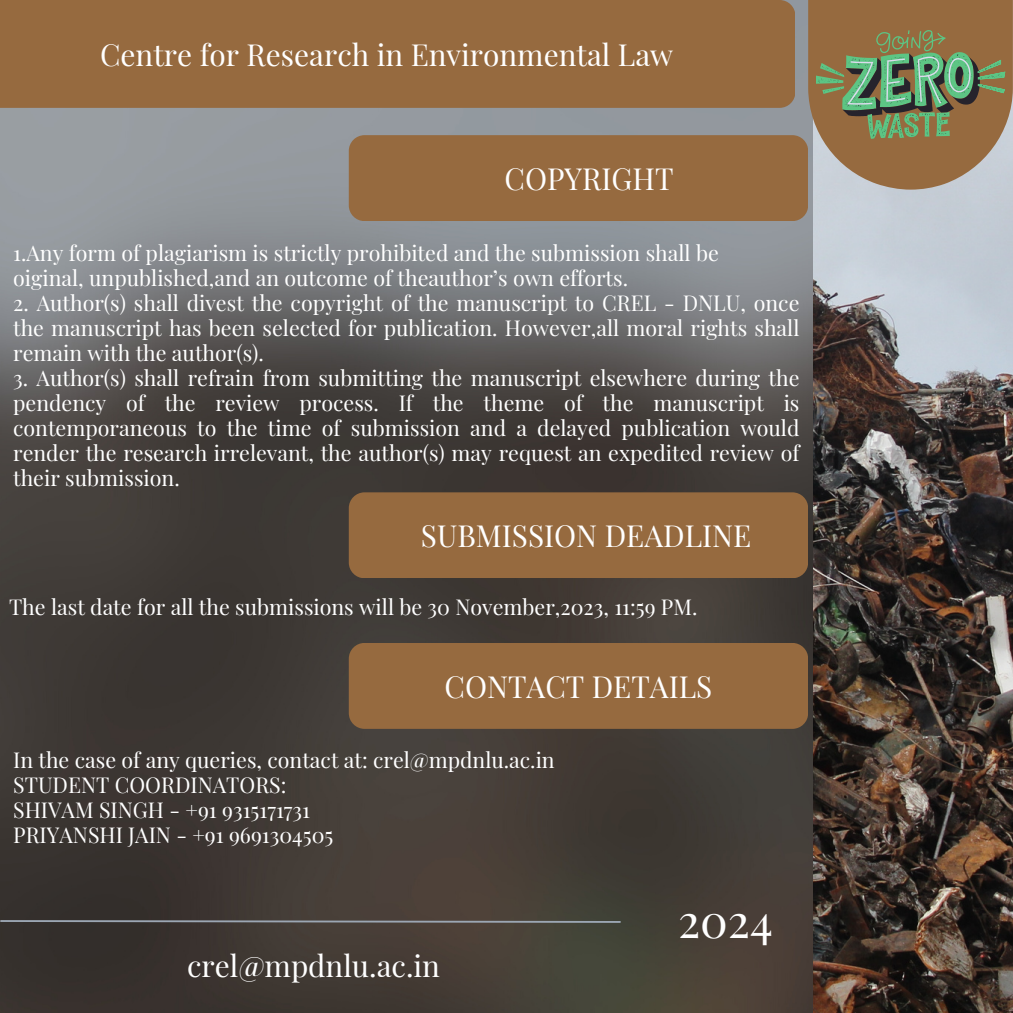
<style>
.page{position:relative;width:1013px;height:1013px;background:#fff}
.page>*{position:absolute;margin:0;border:0;box-sizing:border-box;transform-origin:0 0}
.t1{font:46.25px "Playfair Display";color:#fff}
.t2{font:29.75px "Playfair Display";color:#fff}
.t3{font:21.38px/25px "Playfair Display";color:#fff;text-align:justify}
</style>
<div class="page">
<img style="left:812px;top:190px;width:200px;height:822px">
<img style="left:0;top:0;width:812px;height:1012px">
<svg style="left:808px;top:0;width:204px;height:190px;background:#8c7f5b"></svg>
<div style="left:0;top:0;width:795px;height:108px;background:#966a3f"></div>
<div style="left:349px;top:135px;width:459px;height:86px;background:#966a3f;border-radius:16px"></div>
<div style="left:349px;top:492px;width:459px;height:86px;background:#966a3f;border-radius:16px"></div>
<div style="left:349px;top:643px;width:459px;height:86px;background:#966a3f;border-radius:16px"></div>
<svg style="left:0;top:919px;width:622px;height:4px;background:#6a6c6f"></svg>
<p class="t2" style="left:100px;top:33px;width:574px">Centre for Research in Environmental Law</p>
<p class="t2" style="left:504px;top:158px;width:170px">COPYRIGHT</p>
<p class="t3" style="left:13px;top:239px;width:707px">1.Any form of plagiarism is strictly prohibited and the submission shall be</p>
<p class="t3" style="left:13px;top:264px;width:616px">oiginal, unpublished,and an outcome of theauthor’s own efforts.</p>
<p class="t3" style="left:13px;top:289px;width:787px">2. Author(s) shall divest the copyright of the manuscript to CREL - DNLU, once the manuscript has been selected for publication. However,all moral rights shall remain with the author(s).</p>
<p class="t3" style="left:13px;top:364px;width:787px">3. Author(s) shall refrain from submitting the manuscript elsewhere during the pendency of the review process. If the theme of the manuscript is contemporaneous to the time of submission and a delayed publication would render the research irrelevant, the author(s) may request an expedited review of their submission.</p>
<p class="t2" style="left:421px;top:515px;width:332px">SUBMISSION DEADLINE</p>
<p class="t3" style="left:9px;top:593px;width:690px">The last date for all the submissions will be 30 November,2023, 11:59 PM.</p>
<p class="t2" style="left:444px;top:665px;width:269px">CONTACT DETAILS</p>
<p class="t3" style="left:13px;top:747px;width:543px">In the case of any queries, contact at: crel@mpdnlu.ac.in</p>
<p class="t3" style="left:13px;top:771px;width:275px">STUDENT COORDINATORS:</p>
<p class="t3" style="left:13px;top:796px;width:298px">SHIVAM SINGH - +91 9315171731</p>
<p class="t3" style="left:13px;top:821px;width:322px">PRIYANSHI JAIN - +91 9691304505</p>
<p class="t2" style="left:187px;top:944px;width:254px">crel@mpdnlu.ac.in</p>
<p class="t1" style="left:678px;top:888px;width:96px">2024</p>
</div>
